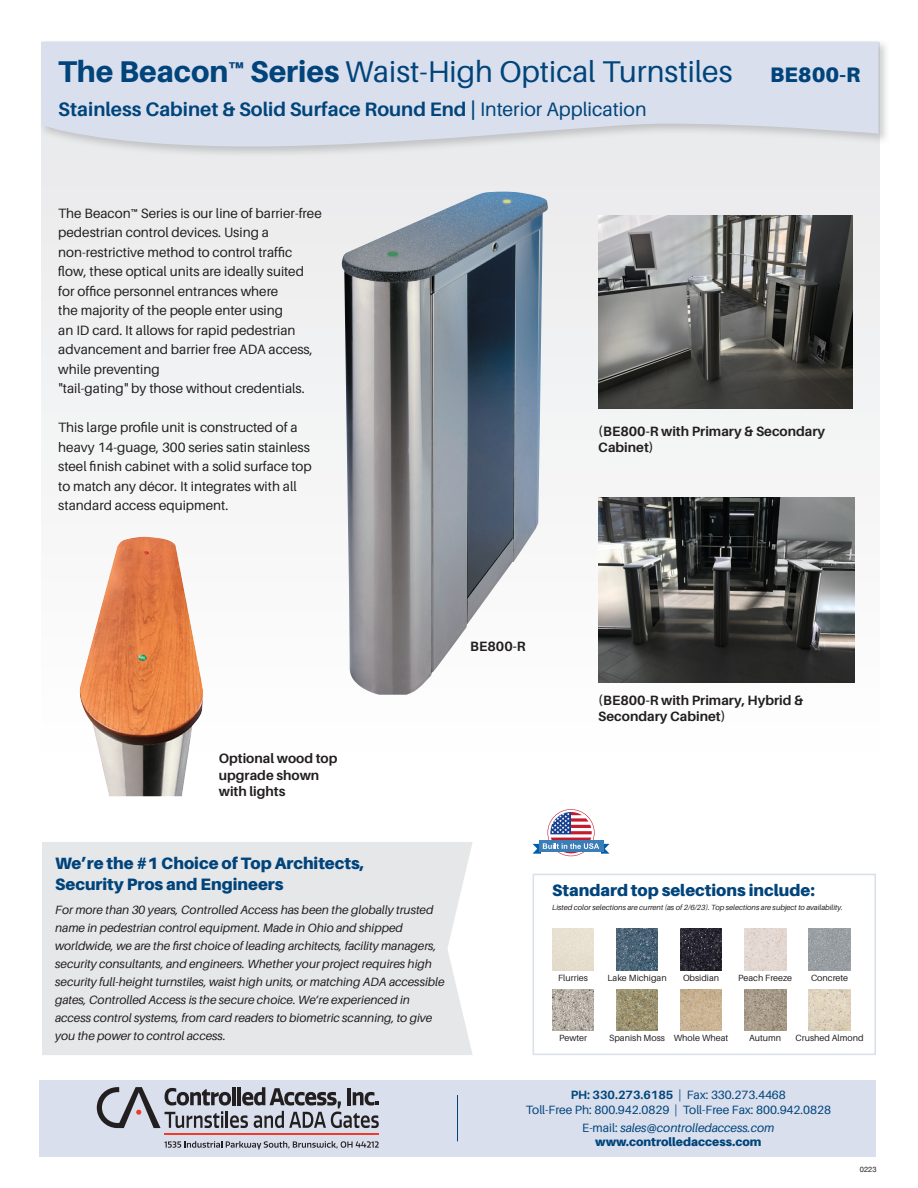
<style>
.page{position:relative;width:918px;height:1188px;background:#fff}
.page>*{position:absolute;margin:0;border:0;box-sizing:border-box;transform-origin:0 0}
.t1{font:30px "Aileron";color:#00447b}
.t2{font:900 21px "Aileron";color:#00447b}
.t3{font:700 19.5px "Aileron";color:#00447b}
.t4{font:900 16.5px "Aileron";color:#00447b}
.t5{font:13.5px/19.5px "Aileron";color:#231f20}
.t6{font:700 13.5px/16.2px "Aileron";color:#231f20}
.t7{font:italic 12px/18px "Aileron";color:#231f20}
.t8{font:12px/14.4px "Aileron";color:#00447b;text-align:center}
.t9{font:italic 12px/14.4px "Aileron";color:#00447b;text-align:center}
.t10{font:9px "Aileron";color:#231f20}
.t11{font:italic 7.5px "Aileron";color:#231f20}
.t12{font:7.5px "Helvetica Neue";color:#231f20}
.s1{font-weight:800}
.s2{font-weight:400}
.s3{font-weight:700}
.s4{font-style:normal}
.s5{font-weight:900;font-style:normal}
</style>
<div class="page">
<div style="left:41px;top:158px;width:839px;height:604px;background:#f4f5f5"></div>
<svg style="left:41px;top:41px;width:837px;height:105px;background:#d9deea"></svg>
<div style="left:39px;top:1080px;width:837px;height:76px;background:#d9dfec"></div>
<hr style="left:457px;top:1095px;width:1px;height:46px;background:#00447b">
<svg style="left:165px;top:1141px;width:214px;height:8px"></svg>
<hr style="left:165px;top:1134px;width:214px;height:1px;background:#ef3b2c">
<svg style="left:97px;top:1087px;width:282px;height:41px"></svg>
<div style="left:42px;top:842px;width:431px;height:213px;background:#e6e7e9"></div>
<img style="left:79px;top:537px;width:125px;height:259px">
<img style="left:342px;top:192px;width:206px;height:503px">
<img style="left:598px;top:216px;width:254px;height:193px">
<img style="left:599px;top:498px;width:256px;height:185px">
<svg style="left:533px;top:809px;width:76px;height:47px"></svg>
<div style="left:533px;top:874px;width:343px;height:181px;border:2px solid #d9dfec"></div>
<img style="left:744px;top:989px;width:42px;height:42px">
<img style="left:809px;top:929px;width:41px;height:41px">
<img style="left:809px;top:989px;width:41px;height:42px">
<div style="left:552px;top:929px;width:42px;height:41px;background:#e7dfcf"></div>
<img style="left:616px;top:929px;width:42px;height:41px">
<img style="left:680px;top:929px;width:42px;height:41px">
<img style="left:744px;top:929px;width:42px;height:41px">
<img style="left:552px;top:989px;width:42px;height:42px">
<img style="left:616px;top:989px;width:42px;height:42px">
<img style="left:680px;top:989px;width:42px;height:42px">
<p class="t1" style="left:58px;top:55px;width:676px"><span class="s1">The Beacon™ Series</span> Waist-High Optical Turnstiles</p>
<p class="t2" style="left:770px;top:63px;width:92px">BE800-R</p>
<p class="t3" style="left:58px;top:98px;width:590px">Stainless Cabinet &amp; Solid Surface Round End | <span class="s2">Interior Application</span></p>
<p class="t5" style="left:58px;top:203px;width:265px">The Beacon™ Series is our line of barrier-free pedestrian control devices. Using a</p>
<p class="t5" style="left:58px;top:242px;width:256px">non-restrictive method to control traffic flow, these optical units are ideally suited for office personnel entrances where<br>the majority of the people enter using<br>an ID card. It allows for rapid pedestrian advancement and barrier free ADA access, while preventing</p>
<p class="t5" style="left:58px;top:379px;width:248px">"tail-gating" by those without credentials.</p>
<p class="t5" style="left:58px;top:418px;width:255px">This large profile unit is constructed of a heavy 14-guage, 300 series satin stainless steel finish cabinet with a solid surface top to match any décor. It integrates with all standard access equipment.</p>
<p class="t6" style="left:598px;top:423px;width:228px">(BE800-R with Primary &amp; Secondary<br>Cabinet)</p>
<p class="t6" style="left:219px;top:751px;width:120px">Optional wood top upgrade shown with lights</p>
<p class="t4" style="left:55px;top:854px;width:311px">We’re the #1 Choice of Top Architects,</p>
<p class="t4" style="left:55px;top:875px;width:230px">Security Pros and Engineers</p>
<p class="t7" style="left:55px;top:901px;width:391px">For more than 30 years, Controlled Access has been the globally trusted name in pedestrian control equipment. Made in Ohio and shipped worldwide, we are the first choice of leading architects, facility managers, security consultants, and engineers. Whether your project requires high security full-height turnstiles, waist high units, or matching ADA accessible gates, Controlled Access is the secure choice. We’re experienced in access control systems, from card readers to biometric scanning, to give you the power to control access.</p>
<p class="t6" style="left:470px;top:638px;width:57px">BE800-R</p>
<p class="t6" style="left:598px;top:692px;width:206px">(BE800-R with Primary, Hybrid &amp;<br>Secondary Cabinet)</p>
<p class="t4" style="left:552px;top:881px;width:264px">Standard top selections include:</p>
<p class="t11" style="left:552px;top:903px;width:292px">Listed color selections are current (as of 2/6/23). Top selections are subject to availability.</p>
<p class="t10" style="left:558px;top:973px;width:31px">Flurries</p>
<p class="t10" style="left:559px;top:1033px;width:29px">Pewter</p>
<p class="t10" style="left:607px;top:973px;width:61px">Lake Michigan</p>
<p class="t10" style="left:738px;top:973px;width:55px">Peach Freeze</p>
<p class="t10" style="left:683px;top:973px;width:38px">Obsidian</p>
<p class="t10" style="left:811px;top:972px;width:39px">Concrete</p>
<p class="t10" style="left:609px;top:1033px;width:57px">Spanish Moss</p>
<p class="t10" style="left:674px;top:1033px;width:56px">Whole Wheat</p>
<p class="t10" style="left:749px;top:1033px;width:34px">Autumn</p>
<p class="t10" style="left:795px;top:1033px;width:70px">Crushed Almond</p>
<p class="t8" style="left:526px;top:1088px;width:307px"><span class="s3">PH: 330.273.6185</span> | Fax: 330.273.4468<br>Toll-Free Ph: 800.942.0829 | Toll-Free Fax: 800.942.0828</p>
<p class="t9" style="left:582px;top:1120px;width:194px"><span class="s4">E-mail:</span> sales@controlledaccess.com <span class="s5">www.controlledaccess.com</span></p>
<p class="t12" style="left:860px;top:1164px;width:18px">0223</p>
</div>
